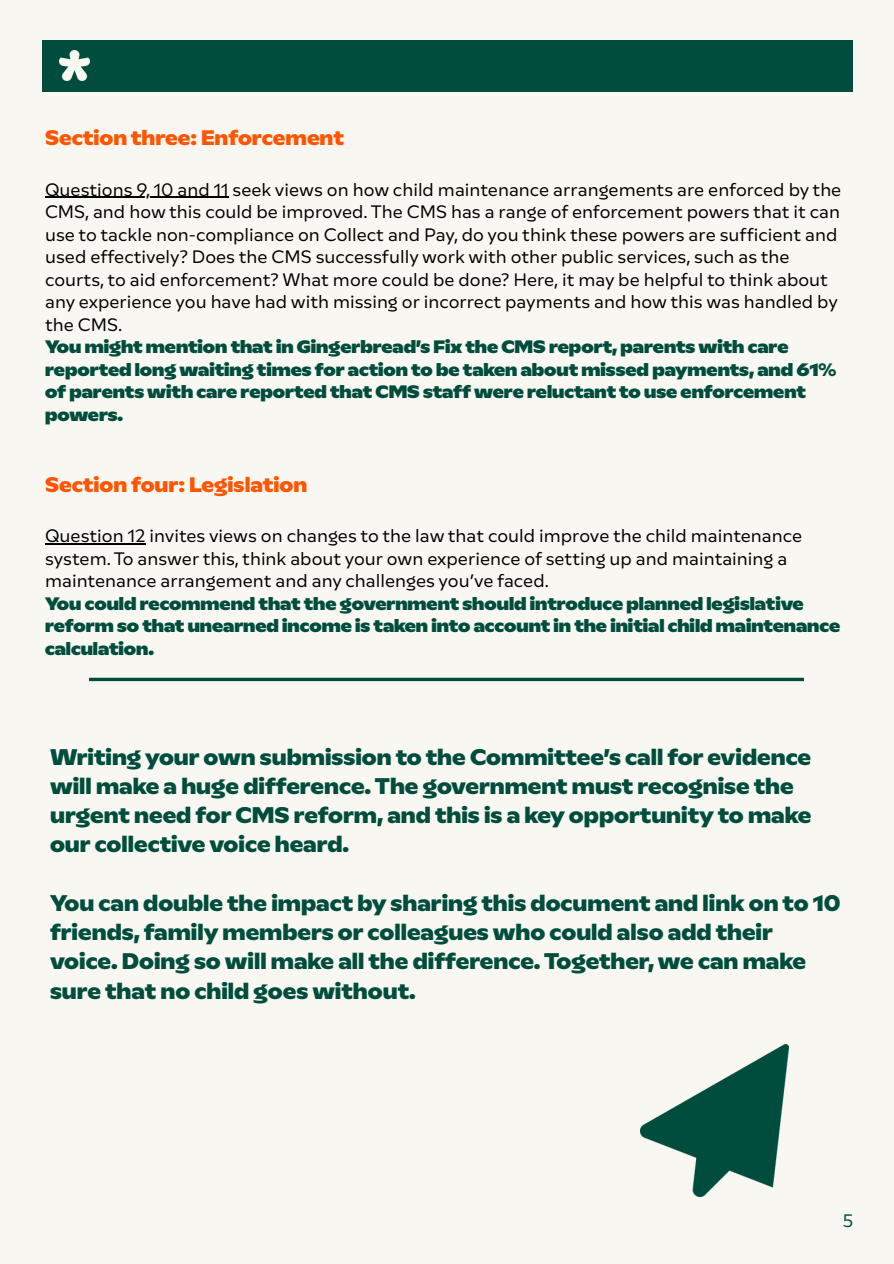
<style>
.page{position:relative;width:894px;height:1264px;background:#fff}
.page>*{position:absolute;margin:0;border:0;box-sizing:border-box;transform-origin:0 0}
.t1{font:800 22.65px/29.2px "Gingerbread Multima";color:#004d3d}
.t2{font:800 21px "Gingerbread Multima";color:#ff5400}
.t3{font:18px/22.5px "Gingerbread Multima";color:#000}
.t4{font:900 18px/22.5px "Gingerbread Multima";color:#004d3d}
.t5{font:18px "Gingerbread Multima";color:#004d3d}
</style>
<div class="page">
<div style="left:0;top:0;width:893px;height:1263px;background:#f8f7f1"></div>
<div style="left:43px;top:41px;width:810px;height:50px;background:#004d3d"></div>
<img style="left:60px;top:50px;width:29px;height:31px">
<img style="left:640px;top:1044px;width:148px;height:152px">
<svg style="left:89px;top:677px;width:714px;height:4px;background:#2e6d5f"></svg>
<hr style="left:45px;top:197px;width:183px;height:1px;background:#000">
<hr style="left:45px;top:543px;width:100px;height:1px;background:#000">
<p class="t2" style="left:45px;top:125px;width:300px">Section three: Enforcement</p>
<p class="t3" style="left:45px;top:178px;width:797px">Questions 9, 10 and 11 seek views on how child maintenance arrangements are enforced by the CMS, and how this could be improved. The CMS has a range of enforcement powers that it can use to tackle non-compliance on Collect and Pay, do you think these powers are sufficient and used effectively? Does the CMS successfully work with other public services, such as the courts, to aid enforcement? What more could be done? Here, it may be helpful to think about any experience you have had with missing or incorrect payments and how this was handled by the CMS.</p>
<h1 class="t4" style="left:45px;top:335px;width:792px">You might mention that in Gingerbread’s Fix the CMS report, parents with care reported long waiting times for action to be taken about missed payments, and 61% of parents with care reported that CMS staff were reluctant to use enforcement powers.</h1>
<p class="t2" style="left:45px;top:471px;width:263px">Section four: Legislation</p>
<p class="t3" style="left:45px;top:524px;width:758px">Question 12 invites views on changes to the law that could improve the child maintenance system. To answer this, think about your own experience of setting up and maintaining a maintenance arrangement and any challenges you’ve faced.</p>
<h1 class="t4" style="left:45px;top:592px;width:796px">You could recommend that the government should introduce planned legislative reform so that unearned income is taken into account in the initial child maintenance calculation.</h1>
<p class="t1" style="left:50px;top:742px;width:762px">Writing your own submission to the Committee’s call for evidence will make a huge difference. The government must recognise the urgent need for CMS reform, and this is a key opportunity to make our collective voice heard.</p>
<p class="t1" style="left:50px;top:888px;width:792px">You can double the impact by sharing this document and link on to 10 friends, family members or colleagues who could also add their voice. Doing so will make all the difference. Together, we can make sure that no child goes without.</p>
<p class="t5" style="left:842px;top:1210px;width:12px">5</p>
</div>
